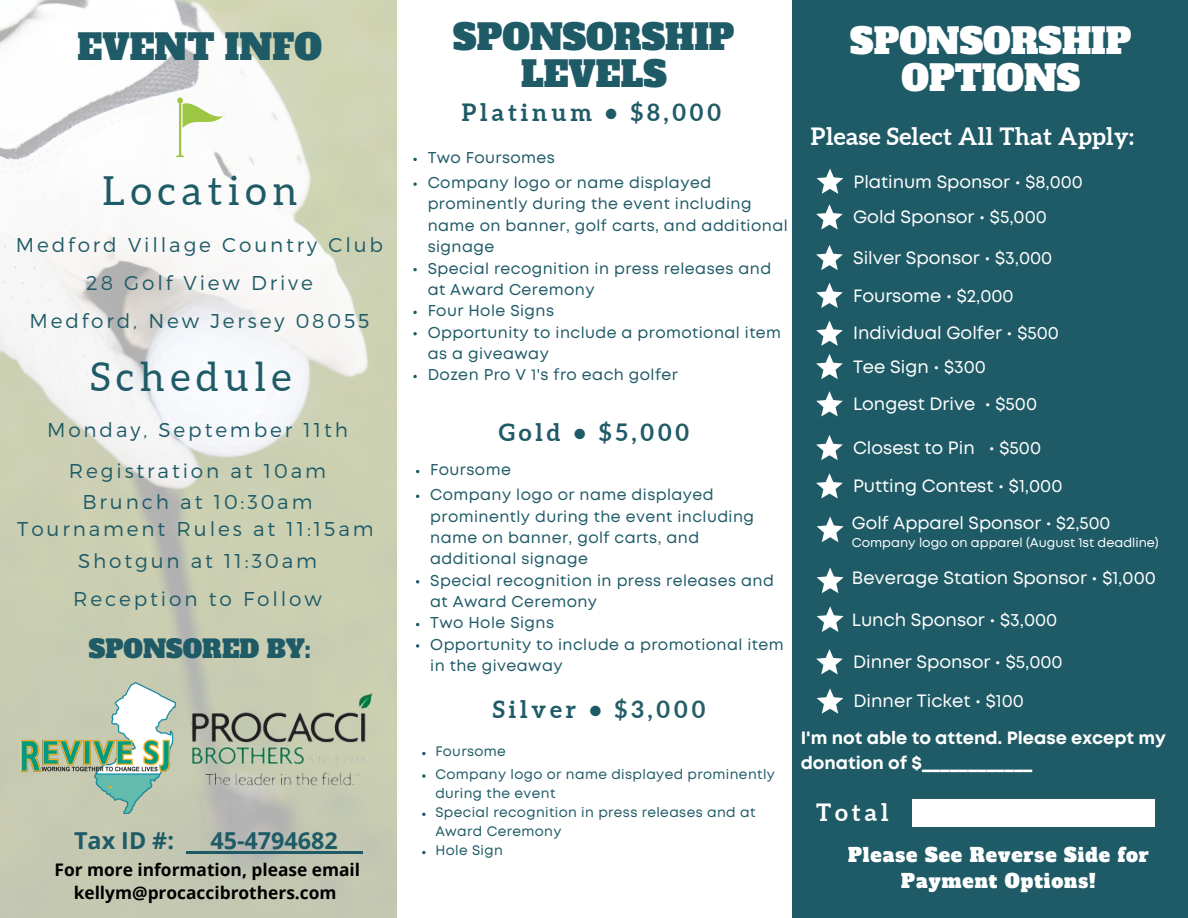
<style>
.page{position:relative;width:1188px;height:918px;background:#fff}
.page>*{position:absolute;margin:0;border:0;box-sizing:border-box;transform-origin:0 0}
.t1{font:40.05px "Aleo";letter-spacing:.145em;color:#1f5b67}
.t2{font:34.8px/37.2px "Alfa Slab One";color:#1f5b67;text-align:center}
.t3{font:34.8px/37.2px "Alfa Slab One";color:#fff;text-align:center}
.t4{font:24.6px "Alfa Slab One";color:#1f5b67}
.t5{font:700 23.85px "Aleo";letter-spacing:.165em;color:#1f5b67}
.t6{font:700 23.85px "Aleo";letter-spacing:.015em;color:#fff}
.t7{font:700 23.4px "Open Sans";color:#1f5b67}
.t8{font:300 19.95px "Montserrat";letter-spacing:.145em;color:#1f5b67}
.t9{font:18.9px/25.8px "Alfa Slab One";letter-spacing:.05em;color:#fff;text-align:center}
.t10{font:17.85px "Mont";color:#fff}
.t11{font:700 17.85px/24.8px "Mont";color:#fff}
.t12{font:17.7px "Mont";color:#fff}
.t13{font:17.55px "Mont";color:#fff}
.t14{font:700 17.4px/23.7px "Open Sans";color:#000;text-align:center}
.t15{font:15.6px/21.3px "Mont";letter-spacing:.03em;color:#1f5b67}
.t16{font:13.65px/19.2px "Mont";letter-spacing:.03em;color:#1f5b67}
.t17{font:12.75px "Mont";color:#fff}
.s1{color:#265e67}
</style>
<div class="page">
<svg style="left:422px;top:752px;width:4px;height:3px"></svg>
<svg style="left:422px;top:774px;width:4px;height:4px"></svg>
<svg style="left:422px;top:813px;width:4px;height:3px"></svg>
<svg style="left:422px;top:851px;width:4px;height:3px"></svg>
<img style="left:0;top:0;width:396px;height:918px">
<div style="left:792px;top:0;width:396px;height:918px;background:#1f5b67"></div>
<svg style="left:176px;top:98px;width:47px;height:59px"></svg>
<svg style="left:816px;top:204px;width:27px;height:26px"></svg>
<svg style="left:816px;top:245px;width:27px;height:25px"></svg>
<svg style="left:816px;top:283px;width:27px;height:25px"></svg>
<svg style="left:817px;top:516px;width:27px;height:26px"></svg>
<svg style="left:816px;top:321px;width:27px;height:25px"></svg>
<svg style="left:817px;top:688px;width:26px;height:26px"></svg>
<svg style="left:817px;top:567px;width:27px;height:26px"></svg>
<svg style="left:817px;top:606px;width:27px;height:26px"></svg>
<svg style="left:816px;top:649px;width:27px;height:25px"></svg>
<svg style="left:816px;top:354px;width:27px;height:25px"></svg>
<svg style="left:816px;top:473px;width:27px;height:26px"></svg>
<svg style="left:816px;top:391px;width:27px;height:26px"></svg>
<svg style="left:816px;top:435px;width:27px;height:25px"></svg>
<div style="left:912px;top:800px;width:243px;height:27px;background:#fff"></div>
<svg style="left:413px;top:158px;width:4px;height:3px"></svg>
<svg style="left:413px;top:182px;width:4px;height:4px"></svg>
<svg style="left:413px;top:268px;width:4px;height:3px"></svg>
<svg style="left:413px;top:311px;width:4px;height:3px"></svg>
<svg style="left:413px;top:332px;width:4px;height:3px"></svg>
<svg style="left:413px;top:375px;width:4px;height:3px"></svg>
<svg style="left:416px;top:644px;width:3px;height:4px"></svg>
<hr style="left:186px;top:851px;width:24px;height:2px;background:#1f5b67">
<hr style="left:210px;top:851px;width:128px;height:2px;background:#1f5b67">
<hr style="left:338px;top:851px;width:24px;height:2px;background:#1f5b67">
<img style="left:21px;top:683px;width:155px;height:130px">
<img style="left:189px;top:688px;width:186px;height:112px">
<svg style="left:817px;top:169px;width:26px;height:25px"></svg>
<p class="t2" style="left:78px;top:29px;width:246px">EVENT INFO</p>
<p class="t1" style="left:102px;top:169px;width:197px">Location</p>
<p class="t8" style="left:16px;top:232px;width:369px">Medford Village Country Club</p>
<p class="t8" style="left:86px;top:270px;width:228px">28 Golf View Drive</p>
<p class="t8" style="left:30px;top:308px;width:341px">Medford, New Jersey 08055</p>
<p class="t1" style="left:90px;top:355px;width:203px">Schedule</p>
<p class="t8" style="left:47px;top:417px;width:302px">Monday, September 11th</p>
<p class="t8" style="left:69px;top:458px;width:259px">Registration at 10am</p>
<p class="t8" style="left:82px;top:489px;width:232px">Brunch at 10:30am</p>
<p class="t8" style="left:17px;top:516px;width:358px">Tournament Rules at 11:15am</p>
<p class="t8" style="left:78px;top:548px;width:240px">Shotgun at 11:30am</p>
<p class="t8" style="left:73px;top:586px;width:250px">Reception to Follow</p>
<p class="t4" style="left:89px;top:632px;width:224px">SPONSORED BY:</p>
<p class="t7" style="left:74px;top:824px;width:101px">Tax ID #:</p>
<p class="t7" style="left:210px;top:824px;width:129px">45-4794682</p>
<p class="t14" style="left:55px;top:857px;width:307px">For more information, please email kellym@procaccibrothers.com</p>
<p class="t2" style="left:453px;top:19px;width:283px">SPONSORSHIP<br>LEVELS</p>
<p class="t5" style="left:462px;top:98px;width:261px">Platinum • $8,000</p>
<p class="t15" style="left:428px;top:148px;width:129px">Two Foursomes</p>
<p class="t15" style="left:428px;top:173px;width:362px">Company logo or name displayed prominently during the event including name on banner, golf carts, and additional signage</p>
<p class="t15" style="left:428px;top:259px;width:345px">Special recognition in press releases and at Award Ceremony</p>
<p class="t15" style="left:428px;top:301px;width:128px">Four Hole Signs</p>
<p class="t15" style="left:428px;top:323px;width:355px">Opportunity to include a promotional item as a giveaway</p>
<p class="t15" style="left:428px;top:366px;width:252px">Dozen Pro V 1's fro each golfer</p>
<p class="t5" style="left:499px;top:418px;width:192px">Gold • $5,000</p>
<p class="t15" style="left:430px;top:461px;width:82px">Foursome</p>
<p class="t15" style="left:430px;top:485px;width:325px">Company logo or name displayed prominently during the event including name on banner, golf carts, and additional signage</p>
<p class="t15" style="left:430px;top:571px;width:345px">Special recognition in press releases and at Award Ceremony</p>
<p class="t15" style="left:430px;top:614px;width:125px">Two Hole Signs</p>
<p class="t15" style="left:430px;top:635px;width:355px">Opportunity to include a promotional item in the giveaway</p>
<p class="t5" style="left:493px;top:695px;width:214px">Silver • <span class="s1">$3,000</span></p>
<p class="t16" style="left:435px;top:743px;width:72px">Foursome</p>
<p class="t16" style="left:435px;top:766px;width:341px">Company logo or name displayed prominently during the event</p>
<p class="t16" style="left:435px;top:804px;width:322px">Special recognition in press releases and at<br>Award Ceremony</p>
<p class="t16" style="left:435px;top:842px;width:69px">Hole Sign</p>
<p class="t3" style="left:850px;top:23px;width:283px">SPONSORSHIP<br>OPTIONS</p>
<p class="t6" style="left:811px;top:123px;width:324px">Please Select All That Apply:</p>
<p class="t12" style="left:854px;top:175px;width:231px">Platinum Sponsor • $8,000</p>
<p class="t10" style="left:853px;top:210px;width:195px">Gold Sponsor • $5,000</p>
<p class="t10" style="left:853px;top:251px;width:201px">Silver Sponsor • $3,000</p>
<p class="t10" style="left:853px;top:289px;width:162px">Foursome • $2,000</p>
<p class="t10" style="left:853px;top:326px;width:207px">Individual Golfer • $500</p>
<p class="t10" style="left:853px;top:360px;width:134px">Tee Sign • $300</p>
<p class="t10" style="left:853px;top:397px;width:186px">Longest Drive • $500</p>
<p class="t10" style="left:853px;top:441px;width:190px">Closest to Pin • $500</p>
<p class="t10" style="left:853px;top:479px;width:211px">Putting Contest • $1,000</p>
<p class="t13" style="left:852px;top:516px;width:260px">Golf Apparel Sponsor • $2,500</p>
<p class="t17" style="left:852px;top:538px;width:308px">Company logo on apparel (August 1st deadline)</p>
<p class="t10" style="left:852px;top:571px;width:305px">Beverage Station Sponsor • $1,000</p>
<p class="t10" style="left:852px;top:613px;width:207px">Lunch Sponsor • $3,000</p>
<p class="t10" style="left:853px;top:655px;width:211px">Dinner Sponsor • $5,000</p>
<p class="t10" style="left:854px;top:694px;width:172px">Dinner Ticket • $100</p>
<p class="t11" style="left:801px;top:727px;width:367px">I'm not able to attend. Please except my donation of $____________</p>
<p class="t6" style="left:816px;top:799px;width:74px">Total</p>
<p class="t9" style="left:848px;top:842px;width:302px">Please See Reverse Side for<br>Payment Options!</p>
</div>
